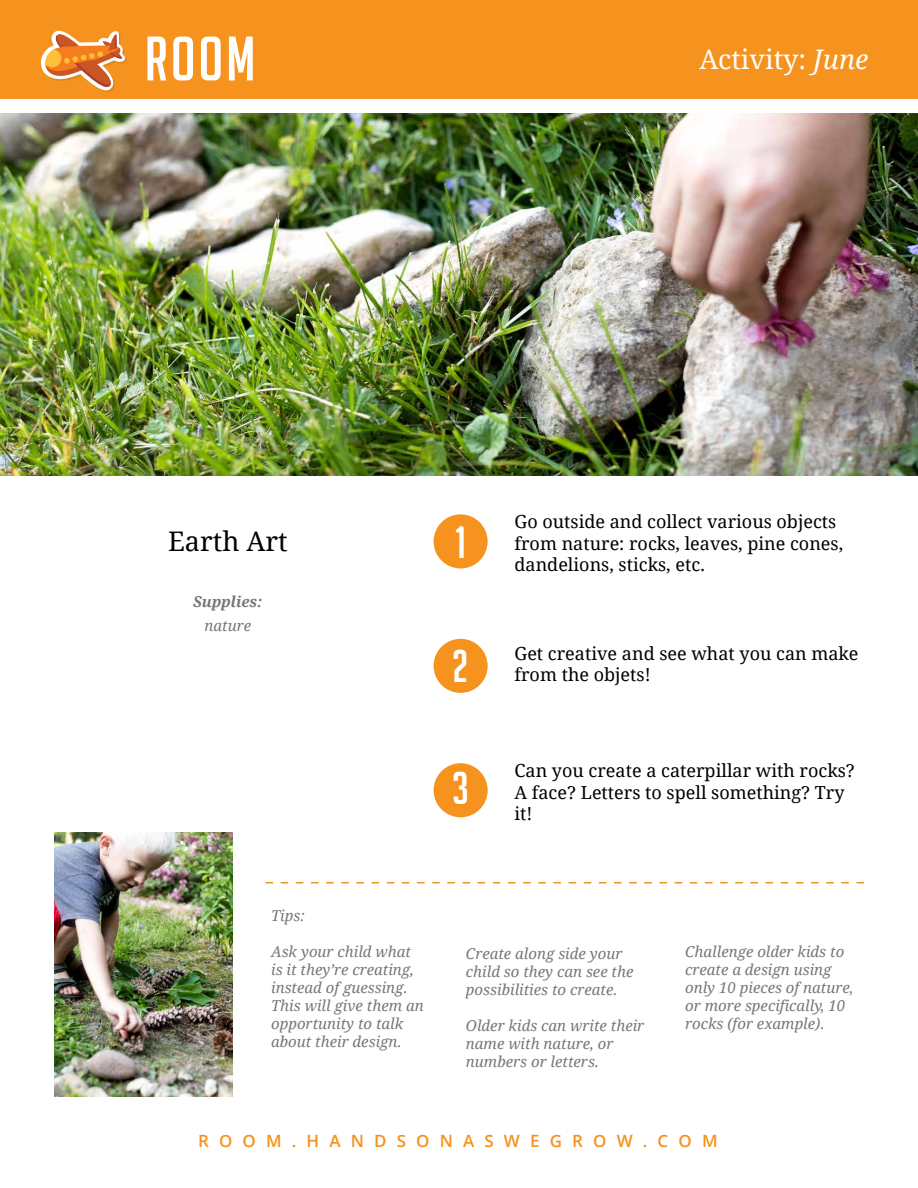
<style>
.page{position:relative;width:918px;height:1188px;background:#fff}
.page>*{position:absolute;margin:0;border:0;box-sizing:border-box;transform-origin:0 0}
.t1{font:61.2px "Big Noodle Titling";color:#fff}
.t2{font:45px "Big Noodle Titling";color:#fff}
.t3{font:27px "Droid Serif";color:#fff}
.t4{font:27px "Droid Serif";color:#000}
.t5{font:18px/21.6px "Droid Serif";color:#000}
.t6{font:600 16.95px "Open Sans";letter-spacing:.6em;color:#f6921e}
.t7{font:italic 15px/18px "Droid Serif";color:#757779}
.t8{font:italic 700 15px "Droid Serif";color:#757779}
.s1{font-style:italic}
</style>
<div class="page">
<svg style="left:266px;top:882px;width:598px;height:2px"></svg>
<div style="left:434px;top:763px;width:54px;height:54px;background:#f6921e;border-radius:50%"></div>
<div style="left:434px;top:639px;width:54px;height:54px;background:#f6921e;border-radius:50%"></div>
<div style="left:434px;top:514px;width:54px;height:54px;background:#f6921e;border-radius:50%"></div>
<div style="left:0;top:0;width:918px;height:99px;background:#f6921e"></div>
<svg style="left:41px;top:31px;width:86px;height:61px"></svg>
<img style="left:0;top:113px;width:918px;height:363px">
<img style="left:55px;top:832px;width:178px;height:265px">
<h1 class="t1" style="left:145px;top:26px;width:112px">ROOM</h1>
<h3 class="t3" style="left:700px;top:44px;width:171px">Activity: <span class="s1">June</span></h3>
<h3 class="t4" style="left:168px;top:526px;width:121px">Earth Art</h3>
<p class="t8" style="left:193px;top:593px;width:71px">Supplies:</p>
<p class="t7" style="left:205px;top:617px;width:48px">nature</p>
<h2 class="t2" style="left:455px;top:517px;width:12px">1</h2>
<h2 class="t2" style="left:452px;top:642px;width:18px">2</h2>
<h2 class="t2" style="left:452px;top:764px;width:18px">3</h2>
<p class="t5" style="left:514px;top:511px;width:330px">Go outside and collect various objects from nature: rocks, leaves, pine cones, dandelions, sticks, etc.</p>
<p class="t5" style="left:514px;top:643px;width:345px">Get creative and see what you can make from the objets!</p>
<p class="t5" style="left:514px;top:760px;width:342px">Can you create a caterpillar with rocks?<br>A face? Letters to spell something? Try it!</p>
<p class="t7" style="left:271px;top:906px;width:35px">Tips:</p>
<p class="t7" style="left:271px;top:942px;width:154px">Ask your child what is it they’re creating, instead of guessing.<br>This will give them an opportunity to talk about their design.</p>
<p class="t7" style="left:466px;top:944px;width:169px">Create along side your child so they can see the possibilities to create.</p>
<p class="t7" style="left:466px;top:1016px;width:180px">Older kids can write their name with nature, or numbers or letters.</p>
<p class="t7" style="left:685px;top:942px;width:170px">Challenge older kids to create a design using only 10 pieces of nature, or more specifically, 10 rocks (for example).</p>
<p class="t6" style="left:198px;top:1129px;width:521px">ROOM.HANDSONASWEGROW.COM</p>
</div>
